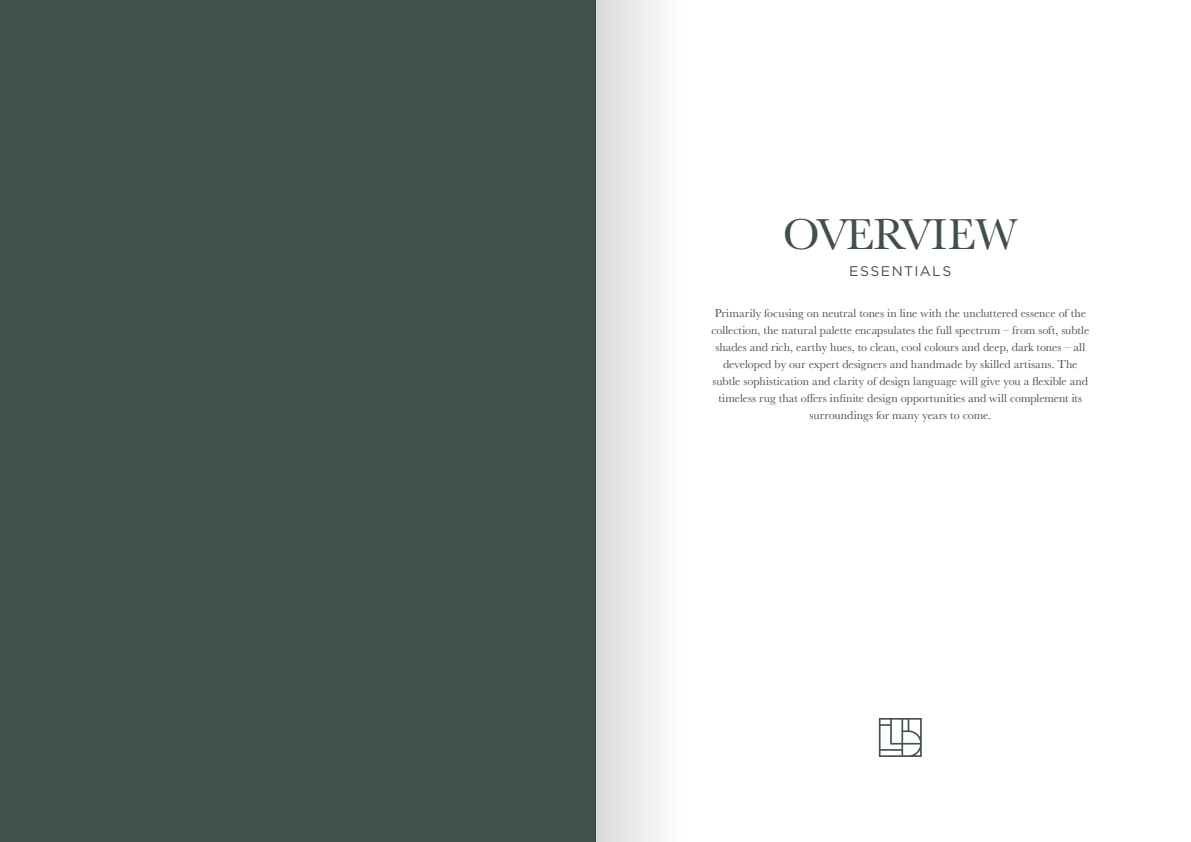
<style>
.page{position:relative;width:1191px;height:842px;background:#fff}
.page>*{position:absolute;margin:0;border:0;box-sizing:border-box;transform-origin:0 0}
.t1{font:45px "Baskerville";letter-spacing:-.035em;color:#41504b}
.t2{font:14px "Gotham Pro";letter-spacing:.1em;color:#41504b}
.t3{font:12px/17px "Baskerville";color:#41504b;text-align:center}
</style>
<div class="page">
<div style="left:0;top:0;width:595px;height:842px;background:#41504b"></div>
<svg style="left:879px;top:718px;width:42px;height:39px"></svg>
<div style="left:595px;top:0;width:88px;height:842px;background:linear-gradient(to right,#dadada,#fefefe)"></div>
<h1 class="t1" style="left:782px;top:206px;width:237px">OVERVIEW</h1>
<p class="t2" style="left:849px;top:264px;width:103px">ESSENTIALS</p>
<p class="t3" style="left:711px;top:305px;width:379px">Primarily focusing on neutral tones in line with the uncluttered essence of the collection, the natural palette encapsulates the full spectrum – from soft, subtle shades and rich, earthy hues, to clean, cool colours and deep, dark tones – all developed by our expert designers and handmade by skilled artisans. The subtle sophistication and clarity of design language will give you a flexible and timeless rug that offers infinite design opportunities and will complement its surroundings for many years to come.</p>
</div>
